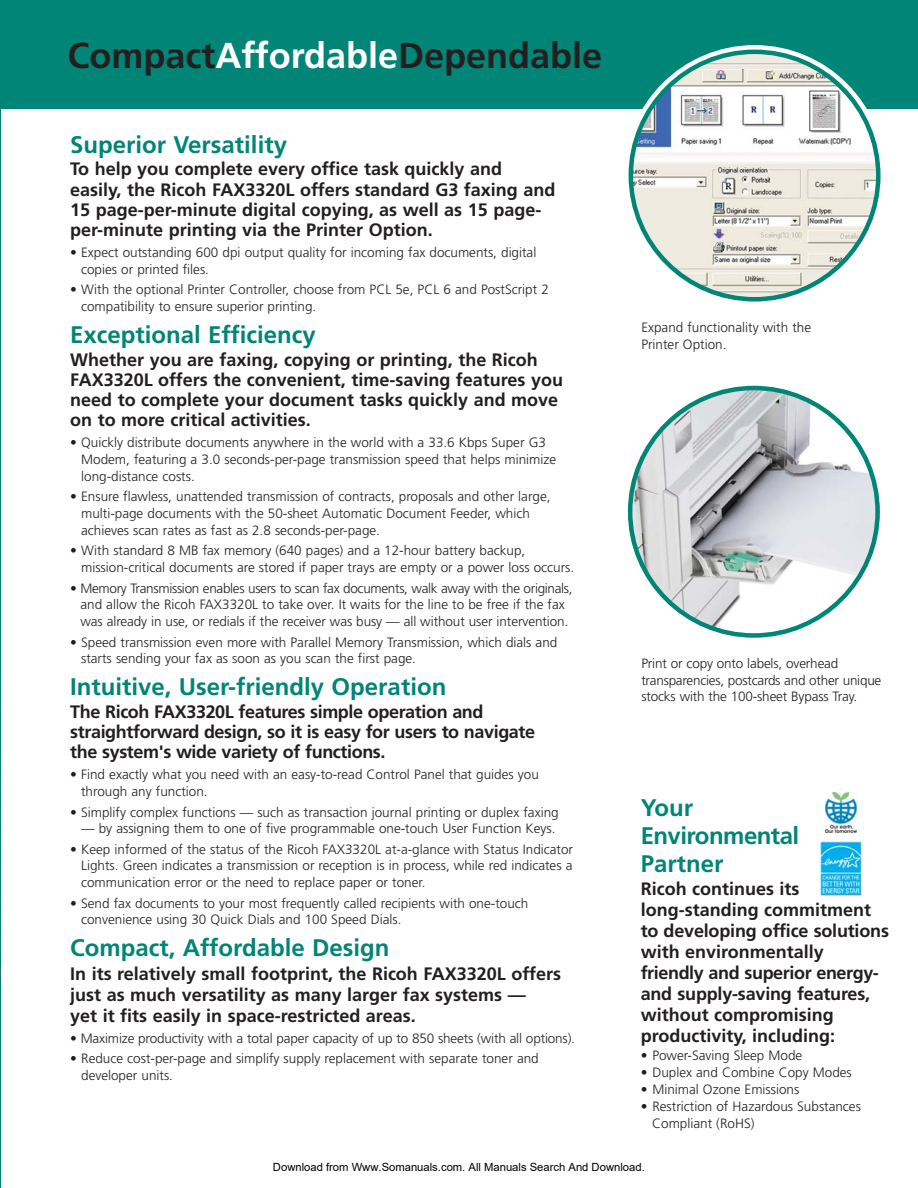
<style>
.page{position:relative;width:918px;height:1188px;background:#fff}
.page>*{position:absolute;margin:0;border:0;box-sizing:border-box;transform-origin:0 0}
.t1{font:700 36px "Frutiger";color:#231f20}
.t2{font:700 24px "Frutiger";color:#008576}
.t3{font:700 24px/27.8px "Frutiger";letter-spacing:-.02em;color:#008576}
.t4{font:700 18px/21px "Frutiger";color:#231f20}
.t5{font:700 18px/20.2px "Frutiger";letter-spacing:-.02em;color:#231f20}
.t6{font:300 13.5px/16.8px "Frutiger";color:#231f20}
.t7{font:11.25px "Arial";color:#000}
.s1{color:#fff}
</style>
<div class="page">
<img style="left:0;top:108px;width:1px;height:1080px">
<svg style="left:825px;top:792px;width:32px;height:41px"></svg>
<img style="left:825px;top:793px;width:31px;height:39px">
<div style="left:0;top:0;width:918px;height:108px;background:#008576"></div>
<svg style="left:624px;top:45px;width:261px;height:140px"></svg>
<svg style="left:628px;top:386px;width:252px;height:252px"></svg>
<svg style="left:629px;top:50px;width:252px;height:252px"></svg>
<img style="left:821px;top:841px;width:41px;height:55px">
<img style="left:0;top:627px;width:1px;height:400px">
<h1 class="t1" style="left:68px;top:41px;width:536px">Compact<span class="s1">Affordable</span>Dependable</h1>
<h2 class="t2" style="left:70px;top:135px;width:218px">Superior Versatility</h2>
<h3 class="t4" style="left:70px;top:160px;width:487px;line-height:20.2px">To help you complete every office task quickly and easily, the Ricoh FAX3320L offers standard G3 faxing and 15 page-per-minute digital copying, as well as 15 page&shy;per-minute printing via the Printer Option.</h3>
<p class="t6" style="left:81px;top:245px;width:457px;text-indent:-11px">• Expect outstanding 600 dpi output quality for incoming fax documents, digital copies or printed files.</p>
<p class="t6" style="left:81px;top:282px;width:469px;text-indent:-11px">• With the optional Printer Controller, choose from PCL 5e, PCL 6 and PostScript 2 compatibility to ensure superior printing.</p>
<h2 class="t2" style="left:70px;top:325px;width:247px">Exceptional Efficiency</h2>
<h3 class="t4" style="left:70px;top:351px;width:494px;line-height:20.2px">Whether you are faxing, copying or printing, the Ricoh FAX3320L offers the convenient, time-saving features you need to complete your document tasks quickly and move on to more critical activities.</h3>
<p class="t6" style="left:81px;top:435px;width:477px;text-indent:-11px">• Quickly distribute documents anywhere in the world with a 33.6 Kbps Super G3<br>Modem, featuring a 3.0 seconds-per-page transmission speed that helps minimize long-distance costs.</p>
<p class="t6" style="left:81px;top:489px;width:471px;text-indent:-11px">• Ensure flawless, unattended transmission of contracts, proposals and other large, multi-page documents with the 50-sheet Automatic Document Feeder, which achieves scan rates as fast as 2.8 seconds-per-page.</p>
<p class="t6" style="left:81px;top:543px;width:495px;text-indent:-11px">• With standard 8 MB fax memory (640 pages) and a 12-hour battery backup, mission-critical documents are stored if paper trays are empty or a power loss occurs.</p>
<p class="t6" style="left:70px;top:581px;width:504px;text-align:center">• Memory Transmission enables users to scan fax documents, walk away with the originals, and allow the Ricoh FAX3320L to take over. It waits for the line to be free if the fax was already in use, or redials if the receiver was busy — all without user intervention.</p>
<p class="t6" style="left:81px;top:634px;width:478px;text-indent:-11px">• Speed transmission even more with Parallel Memory Transmission, which dials and starts sending your fax as soon as you scan the first page.</p>
<h2 class="t2" style="left:70px;top:677px;width:378px">Intuitive, User-friendly Operation</h2>
<h3 class="t5" style="left:70px;top:703px;width:466px">The Ricoh FAX3320L features simple operation and straightforward design, so it is easy for users to navigate the system's wide variety of functions.</h3>
<p class="t6" style="left:81px;top:767px;width:459px;text-indent:-11px">• Find exactly what you need with an easy-to-read Control Panel that guides you through any function.</p>
<p class="t6" style="left:70px;top:804px;width:490px">• Simplify complex functions — such as transaction journal printing or duplex faxing</p>
<p class="t6" style="left:81px;top:821px;width:476px">— by assigning them to one of five programmable one-touch User Function Keys.</p>
<p class="t6" style="left:81px;top:842px;width:493px;text-align:justify;text-indent:-11px">• Keep informed of the status of the Ricoh FAX3320L at-a-glance with Status Indicator Lights. Green indicates a transmission or reception is in process, while red indicates a communication error or the need to replace paper or toner.</p>
<p class="t6" style="left:81px;top:896px;width:449px;text-indent:-11px">• Send fax documents to your most frequently called recipients with one-touch convenience using 30 Quick Dials and 100 Speed Dials.</p>
<h2 class="t2" style="left:70px;top:938px;width:321px">Compact, Affordable Design</h2>
<h3 class="t4" style="left:70px;top:964px;width:492px">In its relatively small footprint, the Ricoh FAX3320L offers just as much versatility as many larger fax systems —<br>yet it fits easily in space-restricted areas.</h3>
<p class="t6" style="left:70px;top:1031px;width:506px">• Maximize productivity with a total paper capacity of up to 850 sheets (with all options).</p>
<p class="t6" style="left:81px;top:1051px;width:459px;text-indent:-11px">• Reduce cost-per-page and simplify supply replacement with separate toner and developer units.</p>
<p class="t6" style="left:641px;top:320px;width:171px">Expand functionality with the<br>Printer Option.</p>
<p class="t6" style="left:641px;top:657px;width:242px">Print or copy onto labels, overhead transparencies, postcards and other unique stocks with the 100-sheet Bypass Tray.</p>
<h2 class="t3" style="left:641px;top:796px;width:160px">Your<br>Environmental<br>Partner</h2>
<h3 class="t4" style="left:641px;top:879px;width:250px">Ricoh continues its long-standing commitment to developing office solutions with environmentally friendly and superior energy&shy;and supply-saving features, without compromising productivity, including:</h3>
<p class="t6" style="left:641px;top:1047px;width:163px">• Power-Saving Sleep Mode</p>
<p class="t6" style="left:641px;top:1065px;width:213px">• Duplex and Combine Copy Modes</p>
<p class="t6" style="left:641px;top:1082px;width:160px">• Minimal Ozone Emissions</p>
<p class="t6" style="left:652px;top:1099px;width:210px;text-indent:-11px">• Restriction of Hazardous Substances<br>Compliant (RoHS)</p>
<p class="t7" style="left:273px;top:1160px;width:373px">Download from Www.Somanuals.com. All Manuals Search And Download.</p>
</div>
